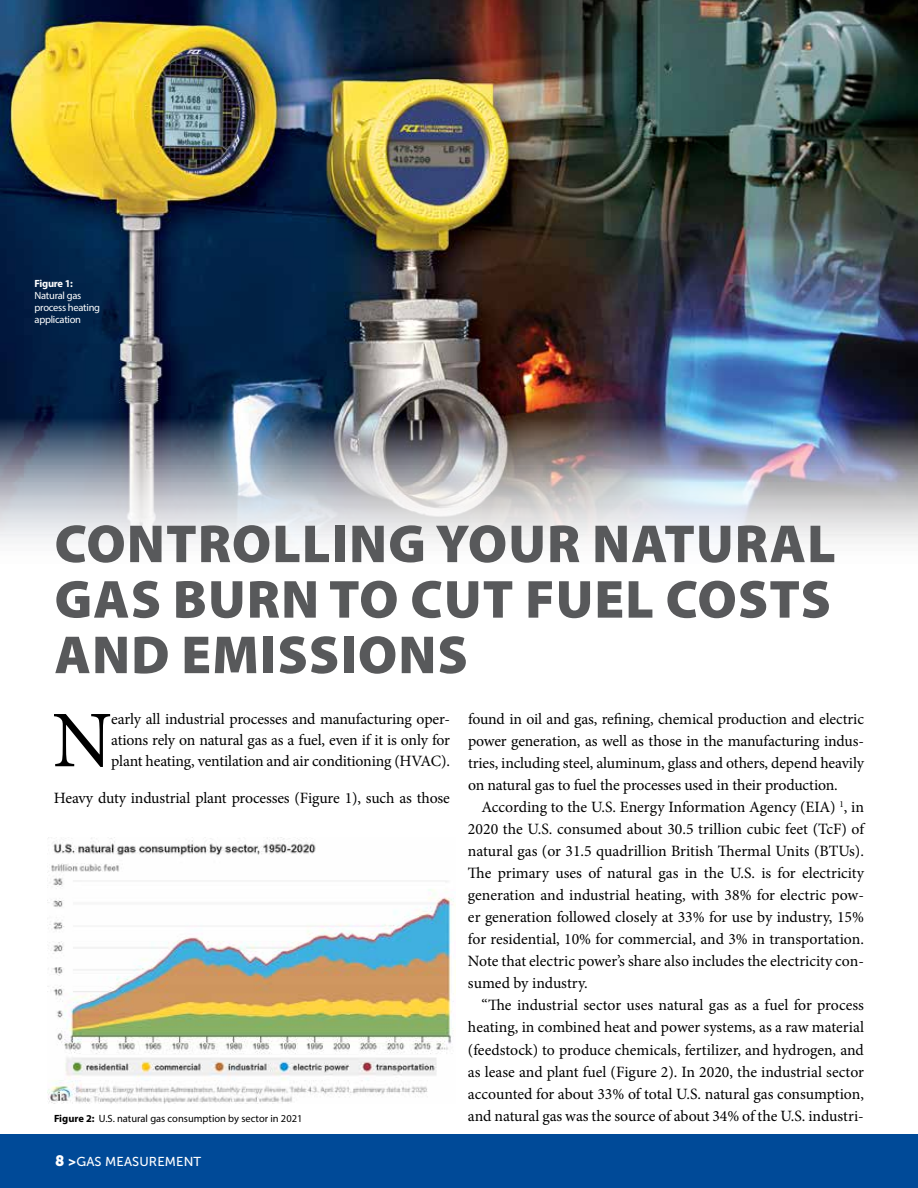
<style>
.page{position:relative;width:918px;height:1188px;background:#fff}
.page>*{position:absolute;margin:0;border:0;box-sizing:border-box;transform-origin:0 0}
.t1{font:80.4px "Minion Pro";color:#000}
.t2{font:900 54px/55.5px "Myriad Pro";letter-spacing:.02em;color:#58595b;text-align:justify}
.t3{font:15.75px/22px "Minion Pro";letter-spacing:-.01em;color:#000;text-align:justify}
.t4{font:12.9px "Museo Sans 500";letter-spacing:.01em;color:#fff}
.t5{font:10.5px "Myriad Pro";color:#000}
.t6{font:10.5px/12px "Myriad Pro";letter-spacing:-.025em;color:#fff}
.t7{font:700 10.5px "Myriad Pro";letter-spacing:-.025em;color:#fff}
.s1{font-weight:700}
.s2{font-family:"Museo Sans 900";font-size:15px}
.s3{font-family:"Museo Sans 900"}
</style>
<div class="page">
<img style="left:0;top:0;width:918px;height:543px">
<div style="left:0;top:1134px;width:918px;height:54px;background:#004a98"></div>
<img style="left:48px;top:838px;width:408px;height:265px">
<p class="t7" style="left:35px;top:276px;width:40px">Figure 1:</p>
<p class="t6" style="left:35px;top:289px;width:67px">Natural gas process heating application</p>
<h2 class="t2" style="left:55px;top:517px;width:783px">CONTROLLING YOUR NATURAL GAS BURN TO CUT FUEL COSTS AND EMISSIONS</h2>
<h1 class="t1" style="left:52px;top:687px;width:61px">N</h1>
<p class="t3" style="left:111px;top:709px;width:340px;line-height:21px">early all industrial processes and manufacturing oper&shy;ations rely on natural gas as a fuel, even if it is only for plant heating, ventilation and air conditioning (HVAC).</p>
<p class="t3" style="left:54px;top:787px;width:398px">Heavy duty industrial plant processes (Figure 1), such as those</p>
<p class="t5" style="left:54px;top:1112px;width:250px"><span class="s1">Figure 2:</span> U.S. natural gas consumption by sector in 2021</p>
<p class="t4" style="left:55px;top:1155px;width:148px"><span class="s2">8</span> <span class="s3">&gt;</span>GAS MEASUREMENT</p>
<p class="t3" style="left:468px;top:708px;width:398px">found in oil and gas, refining, chemical production and electric power generation, as well as those in the manufacturing indus&shy;tries, including steel, aluminum, glass and others, depend heavily on natural gas to fuel the processes used in their production.</p>
<p class="t3" style="left:468px;top:796px;width:398px;text-indent:14px">According to the U.S. Energy Information Agency (EIA) <sup>1</sup>, in 2020 the U.S. consumed about 30.5 trillion cubic feet (TcF) of natural gas (or 31.5 quadrillion British Thermal Units (BTUs).<br>The primary uses of natural gas in the U.S. is for electricity generation and industrial heating, with 38% for electric pow&shy;er generation followed closely at 33% for use by industry, 15% for residential, 10% for commercial, and 3% in transportation.<br>Note that electric power’s share also includes the electricity con&shy;sumed by industry.</p>
<p class="t3" style="left:468px;top:994px;width:398px;text-indent:13px">“The industrial sector uses natural gas as a fuel for process heating, in combined heat and power systems, as a raw material (feedstock) to produce chemicals, fertilizer, and hydrogen, and as lease and plant fuel (Figure 2). In 2020, the industrial sector accounted for about 33% of total U.S. natural gas consumption, and natural gas was the source of about 34% of the U.S. industri-</p>
</div>
